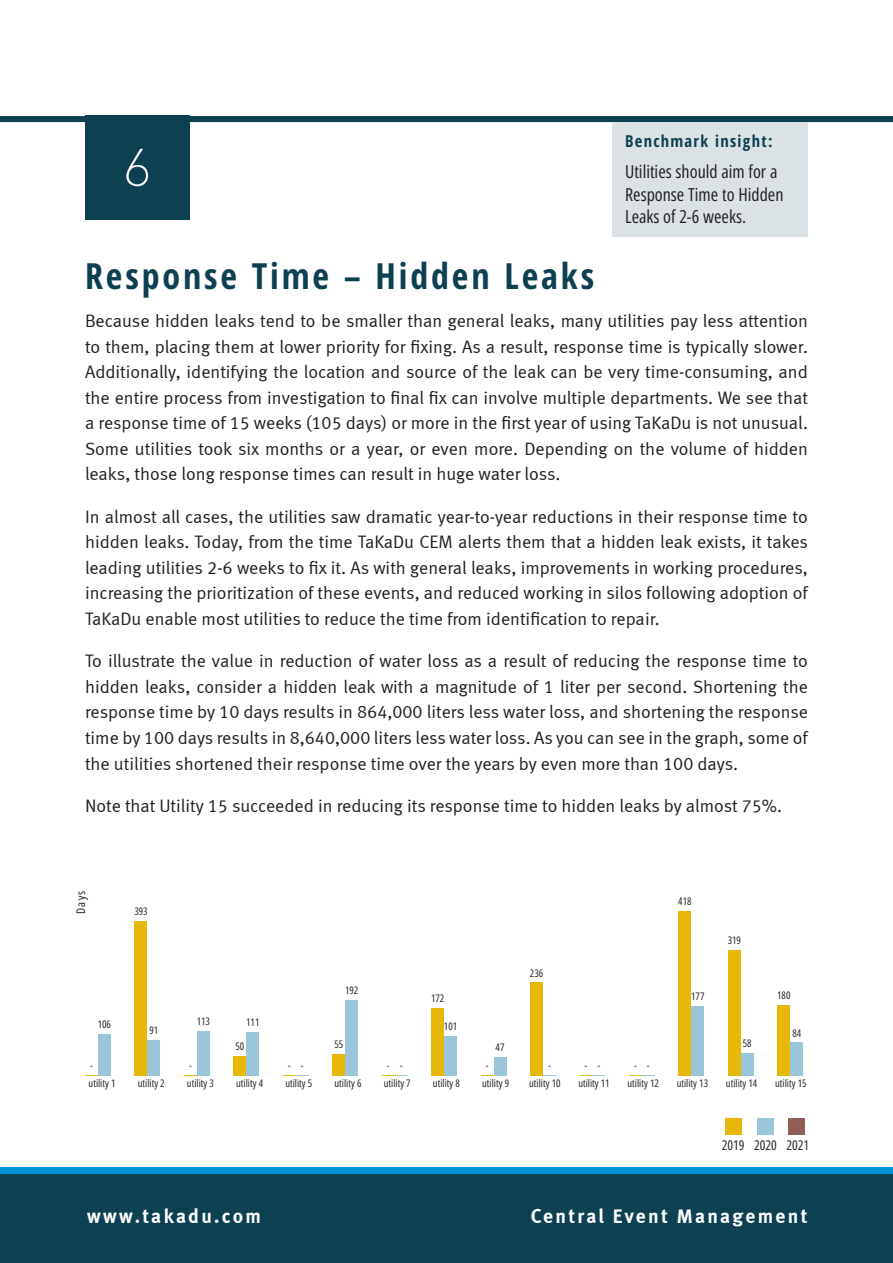
<style>
.page{position:relative;width:893px;height:1263px;background:#fff}
.page>*{position:absolute;margin:0;border:0;box-sizing:border-box;transform-origin:0 0}
.t1{font:300 72px "Almoni DLAAA";color:#fff}
.t2{font:700 36px "Open Sans Hebrew Condensed";letter-spacing:.08em;color:#0d4051}
.t3{font:20.1px "Meta Bold LF";letter-spacing:.12em;color:#fff}
.t4{font:18px/25.5px "Meta Normal LF";color:#231f20;text-align:justify}
.t5{font:18px/22.5px "Open Sans Hebrew Condensed";color:#231f20}
.t6{font:700 16.5px "Open Sans Hebrew Condensed";letter-spacing:.08em;color:#0d4051}
.t7{font:13.5px "Open Sans Hebrew Condensed";color:#231f20}
.t8{font:12px "Open Sans Hebrew Condensed";color:#231f20}
.t9{font:10.5px "Open Sans Hebrew Condensed";color:#231f20}
</style>
<div class="page">
<div style="left:790px;top:1042px;width:13px;height:33px;background:#9bc6da"></div>
<div style="left:741px;top:1053px;width:13px;height:22px;background:#9bc6da"></div>
<div style="left:691px;top:1006px;width:13px;height:69px;background:#9bc6da"></div>
<svg style="left:543px;top:1075px;width:13px;height:1px"></svg>
<div style="left:494px;top:1057px;width:12px;height:18px;background:#9bc6da"></div>
<div style="left:444px;top:1036px;width:13px;height:39px;background:#9bc6da"></div>
<div style="left:345px;top:1000px;width:13px;height:75px;background:#9bc6da"></div>
<div style="left:246px;top:1032px;width:13px;height:43px;background:#9bc6da"></div>
<div style="left:197px;top:1031px;width:13px;height:44px;background:#9bc6da"></div>
<div style="left:147px;top:1040px;width:13px;height:35px;background:#9bc6da"></div>
<div style="left:98px;top:1034px;width:13px;height:41px;background:#9bc6da"></div>
<div style="left:0;top:1174px;width:893px;height:89px;background:#0d4051"></div>
<div style="left:0;top:1168px;width:893px;height:6px;background:#0095d9"></div>
<div style="left:0;top:116px;width:893px;height:6px;background:#0d4051"></div>
<div style="left:85px;top:116px;width:104px;height:104px;background:#0d4051"></div>
<div style="left:612px;top:122px;width:196px;height:114px;background:#dbe2e5"></div>
<div style="left:757px;top:1118px;width:17px;height:17px;background:#9bc6da"></div>
<div style="left:788px;top:1118px;width:16px;height:17px;background:#935d57"></div>
<div style="left:725px;top:1118px;width:17px;height:17px;background:#e8b809"></div>
<svg style="left:85px;top:1075px;width:13px;height:1px"></svg>
<div style="left:135px;top:921px;width:12px;height:154px;background:#e8b809"></div>
<svg style="left:184px;top:1075px;width:13px;height:1px"></svg>
<div style="left:233px;top:1056px;width:13px;height:19px;background:#e8b809"></div>
<svg style="left:283px;top:1075px;width:26px;height:1px"></svg>
<div style="left:332px;top:1054px;width:13px;height:21px;background:#e8b809"></div>
<svg style="left:382px;top:1075px;width:26px;height:1px"></svg>
<div style="left:431px;top:1008px;width:13px;height:67px;background:#e8b809"></div>
<svg style="left:481px;top:1075px;width:13px;height:1px"></svg>
<div style="left:530px;top:982px;width:13px;height:93px;background:#e8b809"></div>
<svg style="left:580px;top:1075px;width:25px;height:1px"></svg>
<svg style="left:629px;top:1075px;width:26px;height:1px"></svg>
<div style="left:678px;top:911px;width:13px;height:164px;background:#e8b809"></div>
<div style="left:728px;top:950px;width:13px;height:125px;background:#e8b809"></div>
<div style="left:777px;top:1004px;width:13px;height:71px;background:#e8b809"></div>
<h1 class="t1" style="left:124px;top:127px;width:28px">6</h1>
<p class="t6" style="left:625px;top:132px;width:149px">Benchmark insight:</p>
<p class="t5" style="left:625px;top:161px;width:160px">Utilities should aim for a<br>Response Time to Hidden<br>Leaks of 2-6 weeks.</p>
<h2 class="t2" style="left:85px;top:256px;width:511px">Response Time – Hidden Leaks</h2>
<p class="t4" style="left:85px;top:308px;width:724px">Because hidden leaks tend to be smaller than general leaks, many utilities pay less attention to them, placing them at lower priority for fixing. As a result, response time is typically slower.<br>Additionally, identifying the location and source of the leak can be very time-consuming, and the entire process from investigation to final fix can involve multiple departments. We see that a response time of 15 weeks (105 days) or more in the first year of using TaKaDu is not unusual.<br>Some utilities took six months or a year, or even more. Depending on the volume of hidden leaks, those long response times can result in huge water loss.</p>
<p class="t4" style="left:85px;top:504px;width:724px">In almost all cases, the utilities saw dramatic year-to-year reductions in their response time to hidden leaks. Today, from the time TaKaDu CEM alerts them that a hidden leak exists, it takes leading utilities 2-6 weeks to fix it. As with general leaks, improvements in working procedures, increasing the prioritization of these events, and reduced working in silos following adoption of TaKaDu enable most utilities to reduce the time from identification to repair.</p>
<p class="t4" style="left:85px;top:648px;width:724px">To illustrate the value in reduction of water loss as a result of reducing the response time to hidden leaks, consider a hidden leak with a magnitude of 1 liter per second. Shortening the response time by 10 days results in 864,000 liters less water loss, and shortening the response time by 100 days results in 8,640,000 liters less water loss. As you can see in the graph, some of the utilities shortened their response time over the years by even more than 100 days.</p>
<p class="t4" style="left:85px;top:793px;width:699px">Note that Utility 15 succeeded in reducing its response time to hidden leaks by almost 75%.</p>
<p class="t8" style="left:74px;top:914px;width:24px;rotate:-90deg">Days</p>
<p class="t9" style="left:134px;top:905px;width:15px">393</p>
<p class="t9" style="left:678px;top:895px;width:15px">418</p>
<p class="t9" style="left:728px;top:934px;width:15px">319</p>
<p class="t9" style="left:530px;top:967px;width:15px">236</p>
<p class="t9" style="left:345px;top:984px;width:15px">192</p>
<p class="t9" style="left:431px;top:992px;width:15px">172</p>
<p class="t9" style="left:691px;top:990px;width:15px">177</p>
<p class="t9" style="left:777px;top:989px;width:15px">180</p>
<p class="t9" style="left:98px;top:1018px;width:15px">106</p>
<p class="t9" style="left:149px;top:1024px;width:10px">91</p>
<p class="t9" style="left:197px;top:1015px;width:15px">113</p>
<p class="t9" style="left:246px;top:1016px;width:15px">111</p>
<p class="t9" style="left:444px;top:1020px;width:15px">101</p>
<p class="t9" style="left:792px;top:1027px;width:10px">84</p>
<p class="t9" style="left:235px;top:1040px;width:10px">50</p>
<p class="t9" style="left:334px;top:1038px;width:10px">55</p>
<p class="t9" style="left:496px;top:1041px;width:10px">47</p>
<p class="t9" style="left:743px;top:1037px;width:10px">58</p>
<p class="t9" style="left:90px;top:1059px;width:4px">-</p>
<p class="t9" style="left:189px;top:1059px;width:4px">-</p>
<p class="t9" style="left:288px;top:1059px;width:4px">-</p>
<p class="t9" style="left:301px;top:1059px;width:4px">-</p>
<p class="t9" style="left:387px;top:1059px;width:4px">-</p>
<p class="t9" style="left:400px;top:1059px;width:4px">-</p>
<p class="t9" style="left:486px;top:1059px;width:4px">-</p>
<p class="t9" style="left:548px;top:1059px;width:4px">-</p>
<p class="t9" style="left:597px;top:1059px;width:4px">-</p>
<p class="t9" style="left:647px;top:1059px;width:4px">-</p>
<p class="t9" style="left:585px;top:1059px;width:4px">-</p>
<p class="t9" style="left:634px;top:1059px;width:4px">-</p>
<p class="t9" style="left:89px;top:1077px;width:28px">utility 1</p>
<p class="t9" style="left:138px;top:1077px;width:28px">utility 2</p>
<p class="t9" style="left:187px;top:1077px;width:28px">utility 3</p>
<p class="t9" style="left:236px;top:1077px;width:28px">utility 4</p>
<p class="t9" style="left:285px;top:1077px;width:28px">utility 5</p>
<p class="t9" style="left:335px;top:1077px;width:28px">utility 6</p>
<p class="t9" style="left:384px;top:1077px;width:28px">utility 7</p>
<p class="t9" style="left:433px;top:1077px;width:28px">utility 8</p>
<p class="t9" style="left:482px;top:1077px;width:28px">utility 9</p>
<p class="t9" style="left:529px;top:1077px;width:33px">utility 10</p>
<p class="t9" style="left:578px;top:1077px;width:33px">utility 11</p>
<p class="t9" style="left:627px;top:1077px;width:33px">utility 12</p>
<p class="t9" style="left:677px;top:1077px;width:33px">utility 13</p>
<p class="t9" style="left:726px;top:1077px;width:33px">utility 14</p>
<p class="t9" style="left:775px;top:1077px;width:33px">utility 15</p>
<p class="t7" style="left:722px;top:1137px;width:89px">2019 2020 2021</p>
<p class="t3" style="left:87px;top:1204px;width:175px">www.takadu.com</p>
<p class="t3" style="left:531px;top:1204px;width:278px">Central Event Management</p>
</div>
